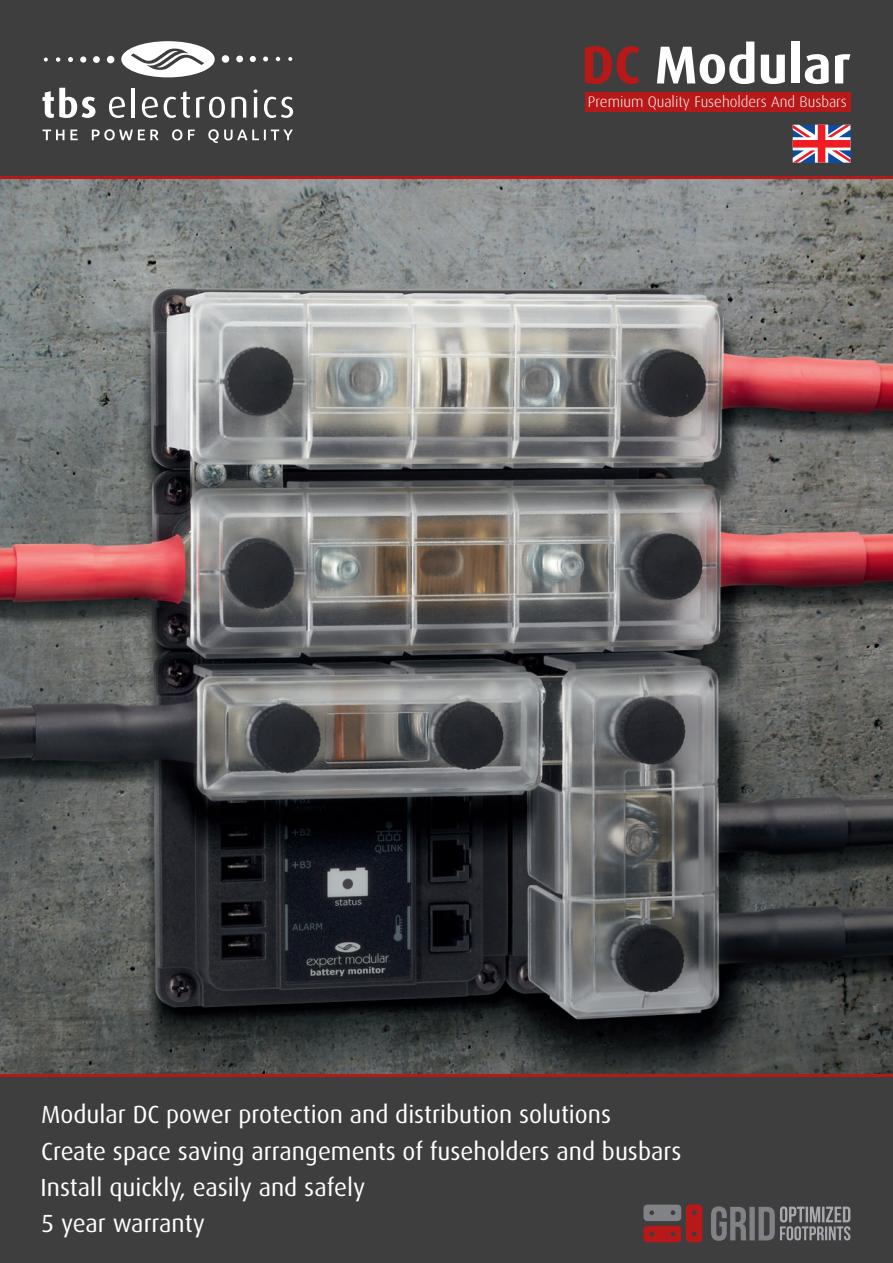
<style>
.page{position:relative;width:893px;height:1263px;background:#fff}
.page>*{position:absolute;margin:0;border:0;box-sizing:border-box;transform-origin:0 0}
.t1{font:700 53.4px "Dax";color:#fff}
.t2{font:24.75px/36.6px "Dax";color:#fff}
.t3{font:300 15.15px "Dax";color:#fff}
.s1{color:#b71818}
</style>
<div class="page">
<img style="left:0;top:179px;width:893px;height:895px">
<div style="left:0;top:0;width:893px;height:179px;background:#3e3e3f"></div>
<div style="left:0;top:1076px;width:893px;height:187px;background:#3e3e3f"></div>
<hr style="left:0;top:1074px;width:893px;height:3px;background:#b71818">
<hr style="left:0;top:176px;width:893px;height:3px;background:#b71818">
<div style="left:585px;top:92px;width:265px;height:20px;background:#b71818"></div>
<svg style="left:43px;top:88px;width:52px;height:30px"></svg>
<svg style="left:109px;top:97px;width:16px;height:21px"></svg>
<hr style="left:132px;top:88px;width:3px;height:30px;background:#fff">
<svg style="left:142px;top:97px;width:16px;height:21px"></svg>
<svg style="left:164px;top:91px;width:26px;height:27px"></svg>
<svg style="left:196px;top:97px;width:29px;height:21px"></svg>
<svg style="left:231px;top:97px;width:15px;height:21px"></svg>
<hr style="left:254px;top:97px;width:3px;height:21px;background:#fff">
<svg style="left:254px;top:89px;width:3px;height:4px"></svg>
<svg style="left:264px;top:97px;width:29px;height:21px"></svg>
<div style="left:107px;top:56px;width:7px;height:7px;background:#fff;border-radius:50%"></div>
<div style="left:93px;top:56px;width:7px;height:7px;background:#fff;border-radius:50%"></div>
<div style="left:80px;top:56px;width:6px;height:7px;background:#fff;border-radius:50%"></div>
<svg style="left:68px;top:57px;width:5px;height:5px"></svg>
<svg style="left:56px;top:57px;width:4px;height:5px"></svg>
<svg style="left:44px;top:58px;width:4px;height:4px"></svg>
<div style="left:222px;top:55px;width:7px;height:8px;background:#fff;border-radius:50%"></div>
<div style="left:236px;top:56px;width:7px;height:6px;background:#fff;border-radius:50%"></div>
<svg style="left:250px;top:56px;width:6px;height:6px"></svg>
<svg style="left:263px;top:57px;width:5px;height:4px"></svg>
<svg style="left:276px;top:57px;width:4px;height:4px"></svg>
<svg style="left:288px;top:57px;width:4px;height:4px"></svg>
<svg style="left:121px;top:41px;width:94px;height:36px"></svg>
<svg style="left:43px;top:129px;width:250px;height:14px"></svg>
<svg style="left:643px;top:1204px;width:59px;height:38px"></svg>
<svg style="left:711px;top:1206px;width:139px;height:35px"></svg>
<svg style="left:793px;top:125px;width:57px;height:38px;background:#c37c91"></svg>
<h1 class="t1" style="left:581px;top:42px;width:271px"><span class="s1">DC</span> Modular</h1>
<p class="t3" style="left:588px;top:95px;width:260px">Premium Quality Fuseholders And Busbars</p>
<p class="t2" style="left:41px;top:1098px;width:571px">Modular DC power protection and distribution solutions</p>
<p class="t2" style="left:41px;top:1134px;width:642px">Create space saving arrangements of fuseholders and busbars</p>
<p class="t2" style="left:41px;top:1170px;width:326px">Install quickly, easily and safely<br>5 year warranty</p>
</div>
